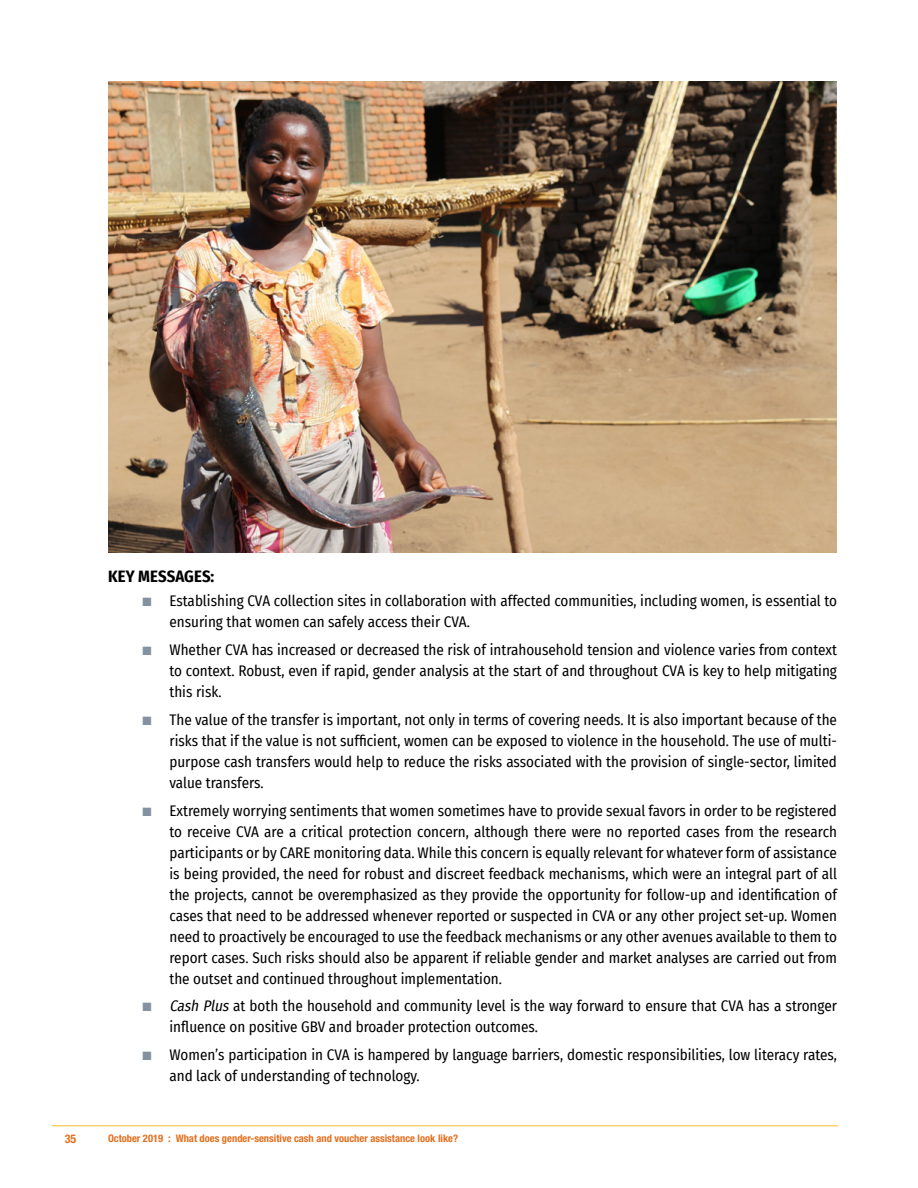
<style>
.page{position:relative;width:918px;height:1188px;background:#fff}
.page>*{position:absolute;margin:0;border:0;box-sizing:border-box;transform-origin:0 0}
.t1{font:700 16.5px "Fira Sans Condensed";letter-spacing:.005em;color:#000}
.t2{font:15px/21px "Fira Sans Condensed";color:#000}
.t3{font:700 condensed 12px "Helvetica Neue LT Std";color:#e36f1e}
.t4{font:700 condensed 10.5px "Helvetica Neue LT Std";color:#e36f1e}
.s1{color:#8392a0}
.s2{font-style:italic}
</style>
<div class="page">
<hr style="left:52px;top:1125px;width:786px;height:1px;background:#fdb924">
<img style="left:108px;top:81px;width:729px;height:472px">
<p class="t1" style="left:108px;top:562px;width:108px">KEY MESSAGES:</p>
<p class="t2" style="left:170px;top:590px;width:669px;text-indent:-27px"><span class="s1">■</span> Establishing CVA collection sites in collaboration with affected communities, including women, is essential to ensuring that women can safely access their CVA.</p>
<p class="t2" style="left:170px;top:639px;width:669px;text-align:justify;text-indent:-27px"><span class="s1">■</span> Whether CVA has increased or decreased the risk of intrahousehold tension and violence varies from context to context. Robust, even if rapid, gender analysis at the start of and throughout CVA is key to help mitigating this risk.</p>
<p class="t2" style="left:170px;top:709px;width:669px;text-align:justify;text-indent:-27px"><span class="s1">■</span> The value of the transfer is important, not only in terms of covering needs. It is also important because of the risks that if the value is not sufficient, women can be exposed to violence in the household. The use of multi&shy;purpose cash transfers would help to reduce the risks associated with the provision of single-sector, limited value transfers.</p>
<p class="t2" style="left:170px;top:800px;width:669px;text-align:justify;text-indent:-27px"><span class="s1">■</span> Extremely worrying sentiments that women sometimes have to provide sexual favors in order to be registered to receive CVA are a critical protection concern, although there were no reported cases from the research participants or by CARE monitoring data. While this concern is equally relevant for whatever form of assistance is being provided, the need for robust and discreet feedback mechanisms, which were an integral part of all the projects, cannot be overemphasized as they provide the opportunity for follow-up and identification of cases that need to be addressed whenever reported or suspected in CVA or any other project set-up. Women need to proactively be encouraged to use the feedback mechanisms or any other avenues available to them to report cases. Such risks should also be apparent if reliable gender and market analyses are carried out from the outset and continued throughout implementation.</p>
<p class="t2" style="left:169px;top:995px;width:669px;text-indent:-27px"><span class="s1">■</span> <span class="s2">Cash Plus</span>at both the household and community level is the way forward to ensure that CVA has a stronger influence on positive GBV and broader protection outcomes.</p>
<p class="t2" style="left:170px;top:1044px;width:669px;text-indent:-27px"><span class="s1">■</span> Women’s participation in CVA is hampered by language barriers, domestic responsibilities, low literacy rates, and lack of understanding of technology.</p>
<p class="t3" style="left:65px;top:1132px;width:13px">35</p>
<p class="t4" style="left:108px;top:1132px;width:352px">October 2019 : What does gender-sensitive cash and voucher assistance look like?</p>
</div>
